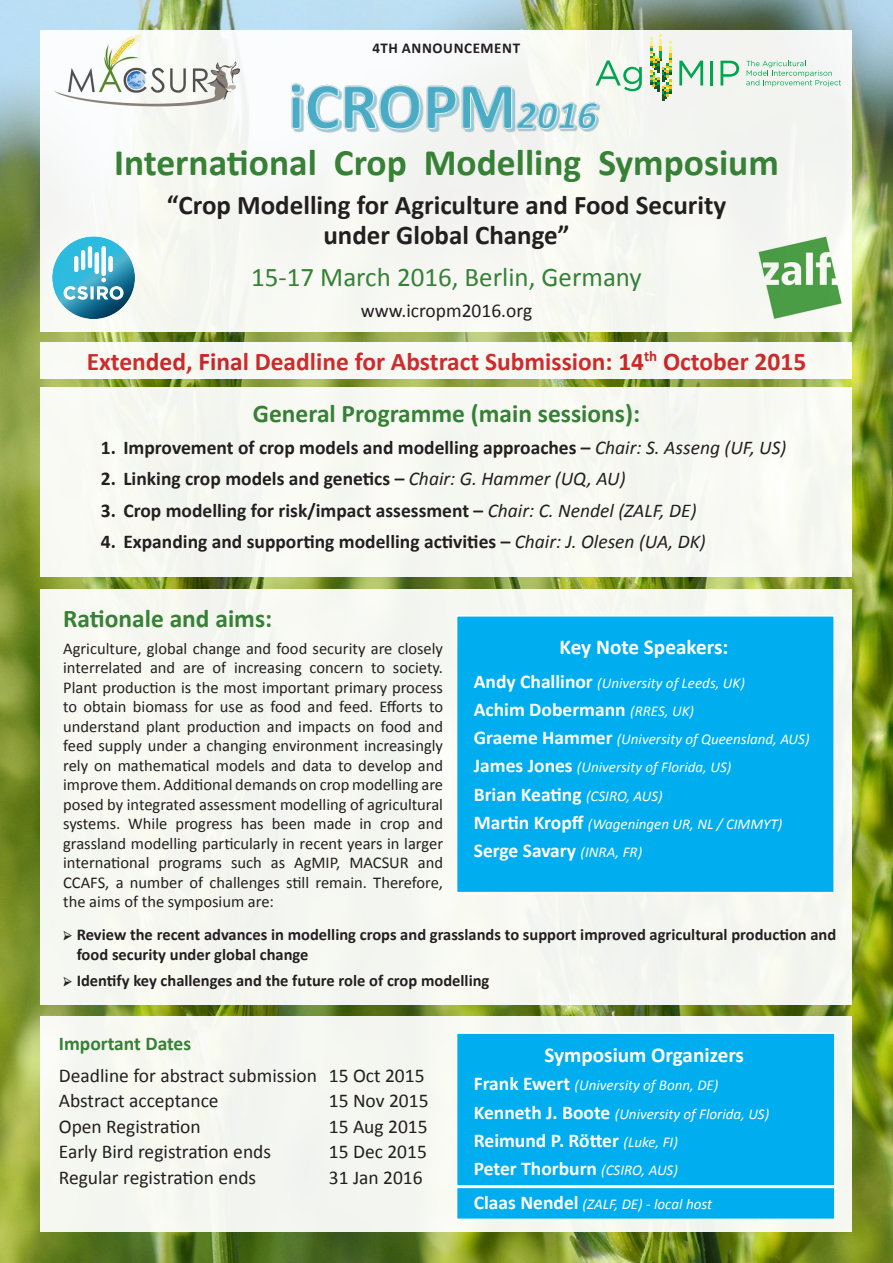
<style>
.page{position:relative;width:893px;height:1263px;background:#fff}
.page>*{position:absolute;margin:0;border:0;box-sizing:border-box;transform-origin:0 0}
.t1{font:700 37.5px "Calibri";color:#368136}
.t2{font:700 27px "Calibri";color:#231f20}
.t3{font:27px "Calibri";color:#368136}
.t4{font:700 25.5px "Calibri";color:#d1232a}
.t5{font:700 25.5px "Calibri";color:#368136}
.t6{font:700 21.15px "Calibri";color:#fff}
.t7{font:700 19.5px "Calibri";color:#231f20}
.t8{font:19.5px "Calibri";color:#231f20}
.t9{font:700 19.5px "Calibri";color:#fff}
.t10{font:700 19.5px "Calibri";color:#368136}
.t11{font:16.5px/19.5px "Calibri";color:#231f20;text-align:justify}
.t12{font:700 16.5px/19.5px "Calibri";color:#231f20}
.t13{font:italic 15px "Calibri";color:#fff}
.t14{font:700 15px "Calibri";letter-spacing:.04em;color:#231f20}
.s1{font-weight:400;font-style:italic}
.s2{font-family:"Minion Pro"}
.s3{font-weight:700;font-style:normal;font-size:19.5px}
.s4{font-weight:400;font-style:italic;font-size:15px}
</style>
<div class="page">
<img style="left:0;top:1px;width:893px;height:1262px">
<div style="left:40px;top:30px;width:812px;height:302px;background:#f6f7f2"></div>
<div style="left:40px;top:387px;width:812px;height:190px;background:#f7f9f2"></div>
<div style="left:40px;top:589px;width:812px;height:415px;background:#f5f7f1"></div>
<div style="left:40px;top:1016px;width:812px;height:216px;background:#f4f6f1"></div>
<img style="left:279px;top:62px;width:321px;height:78px">
<svg style="left:596px;top:60px;width:46px;height:31px"></svg>
<svg style="left:679px;top:61px;width:24px;height:25px"></svg>
<hr style="left:710px;top:61px;width:3px;height:25px;background:#00a54f">
<svg style="left:720px;top:61px;width:19px;height:25px"></svg>
<svg style="left:746px;top:61px;width:95px;height:26px"></svg>
<svg style="left:650px;top:34px;width:21px;height:67px"></svg>
<img style="left:43px;top:30px;width:220px;height:98px">
<div style="left:456px;top:615px;width:379px;height:278px;background:#00aeef;border:2px solid #fff"></div>
<div style="left:456px;top:1032px;width:380px;height:188px;background:#00aeef;border:2px solid #fff"></div>
<img style="left:758px;top:236px;width:84px;height:83px">
<hr style="left:454px;top:1185px;width:381px;height:3px;background:#fff">
<img style="left:52px;top:236px;width:83px;height:83px">
<div style="left:40px;top:342px;width:812px;height:36px;background:#f8f9f3"></div>
<p class="t14" style="left:373px;top:38px;width:149px">4TH ANNOUNCEMENT</p>
<p class="t1" style="left:114px;top:138px;width:666px">International Crop Modelling Symposium</p>
<p class="t2" style="left:167px;top:187px;width:561px">“Crop Modelling for Agriculture and Food Security</p>
<p class="t2" style="left:323px;top:217px;width:248px">under Global Change”</p>
<p class="t3" style="left:251px;top:260px;width:392px">15-17 March 2016, Berlin, Germany</p>
<p class="t8" style="left:361px;top:298px;width:173px">www.icropm2016.org</p>
<h3 class="t4" style="left:87px;top:345px;width:721px">Extended, Final Deadline for Abstract Submission: 14<sup>th</sup> October 2015</h3>
<p class="t5" style="left:253px;top:398px;width:389px">General Programme (main sessions):</p>
<p class="t7" style="left:101px;top:435px;width:687px">1. Improvement of crop models and modelling approaches – <span class="s1">Chair: S. Asseng (UF, US)</span></p>
<p class="t7" style="left:101px;top:466px;width:526px">2. Linking crop models and genetics – <span class="s1">Chair: G. Hammer (UQ, AU)</span></p>
<p class="t7" style="left:101px;top:498px;width:597px">3. Crop modelling for risk/impact assessment – <span class="s1">Chair: C. Nendel (ZALF, DE)</span></p>
<p class="t7" style="left:101px;top:529px;width:606px">4. Expanding and supporting modelling activities – <span class="s1">Chair: J. Olesen (UA, DK)</span></p>
<p class="t5" style="left:63px;top:603px;width:211px">Rationale and aims:</p>
<p class="t11" style="left:63px;top:638px;width:381px">Agriculture, global change and food security are closely interrelated and are of increasing concern to society.<br>Plant production is the most important primary process to obtain biomass for use as food and feed. Efforts to understand plant production and impacts on food and feed supply under a changing environment increasingly rely on mathematical models and data to develop and improve them. Additional demands on crop modelling are posed by integrated assessment modelling of agricultural systems. While progress has been made in crop and grassland modelling particularly in recent years in larger international programs such as AgMIP, MACSUR and CCAFS, a number of challenges still remain. Therefore, the aims of the symposium are:</p>
<p class="t12" style="left:77px;top:925px;width:761px;text-indent:-14px"><span class="s2">➢</span> Review the recent advances in modelling crops and grasslands to support improved agricultural production and food security under global change</p>
<p class="t12" style="left:63px;top:971px;width:428px"><span class="s2">➢</span> Identify key challenges and the future role of crop modelling</p>
<p class="t6" style="left:559px;top:633px;width:170px">Key Note Speakers:</p>
<p class="t13" style="left:474px;top:672px;width:273px"><span class="s3">Andy Challinor</span> (University of Leeds, UK)</p>
<p class="t9" style="left:474px;top:697px;width:222px">Achim Dobermann <span class="s4">(RRES, UK)</span></p>
<p class="t13" style="left:474px;top:729px;width:337px"><span class="s3">Graeme Hammer</span> (University of Queensland, AUS)</p>
<p class="t13" style="left:474px;top:757px;width:259px"><span class="s3">James Jones</span> (University of Florida, US)</p>
<p class="t9" style="left:474px;top:782px;width:191px">Brian Keating <span class="s4">(CSIRO, AUS)</span></p>
<p class="t13" style="left:474px;top:814px;width:310px"><span class="s3">Martin Kropff</span> (Wageningen UR, NL / CIMMYT)</p>
<p class="t9" style="left:474px;top:838px;width:170px">Serge Savary <span class="s4">(INRA, FR)</span></p>
<p class="t10" style="left:59px;top:1031px;width:134px">Important Dates</p>
<p class="t8" style="left:59px;top:1063px;width:367px">Deadline for abstract submission 15 Oct 2015</p>
<p class="t8" style="left:59px;top:1088px;width:161px">Abstract acceptance</p>
<p class="t8" style="left:329px;top:1088px;width:101px">15 Nov 2015</p>
<p class="t8" style="left:59px;top:1114px;width:143px">Open Registration</p>
<p class="t8" style="left:329px;top:1114px;width:100px">15 Aug 2015</p>
<p class="t8" style="left:59px;top:1139px;width:214px">Early Bird registration ends</p>
<p class="t8" style="left:329px;top:1139px;width:100px">15 Dec 2015</p>
<p class="t8" style="left:59px;top:1165px;width:199px">Regular registration ends</p>
<p class="t8" style="left:329px;top:1165px;width:95px">31 Jan 2016</p>
<p class="t6" style="left:544px;top:1041px;width:201px">Symposium Organizers</p>
<p class="t13" style="left:474px;top:1075px;width:246px"><span class="s3">Frank Ewert</span> (University of Bonn, DE)</p>
<p class="t13" style="left:474px;top:1103px;width:297px"><span class="s3">Kenneth J. Boote</span> (University of Florida, US)</p>
<p class="t9" style="left:474px;top:1128px;width:206px">Reimund P. Rötter <span class="s4">(Luke, FI)</span></p>
<p class="t9" style="left:474px;top:1156px;width:206px">Peter Thorburn <span class="s4">(CSIRO, AUS)</span></p>
<p class="t13" style="left:474px;top:1193px;width:240px"><span class="s3">Claas Nendel</span> (ZALF, DE) - local host</p>
</div>
